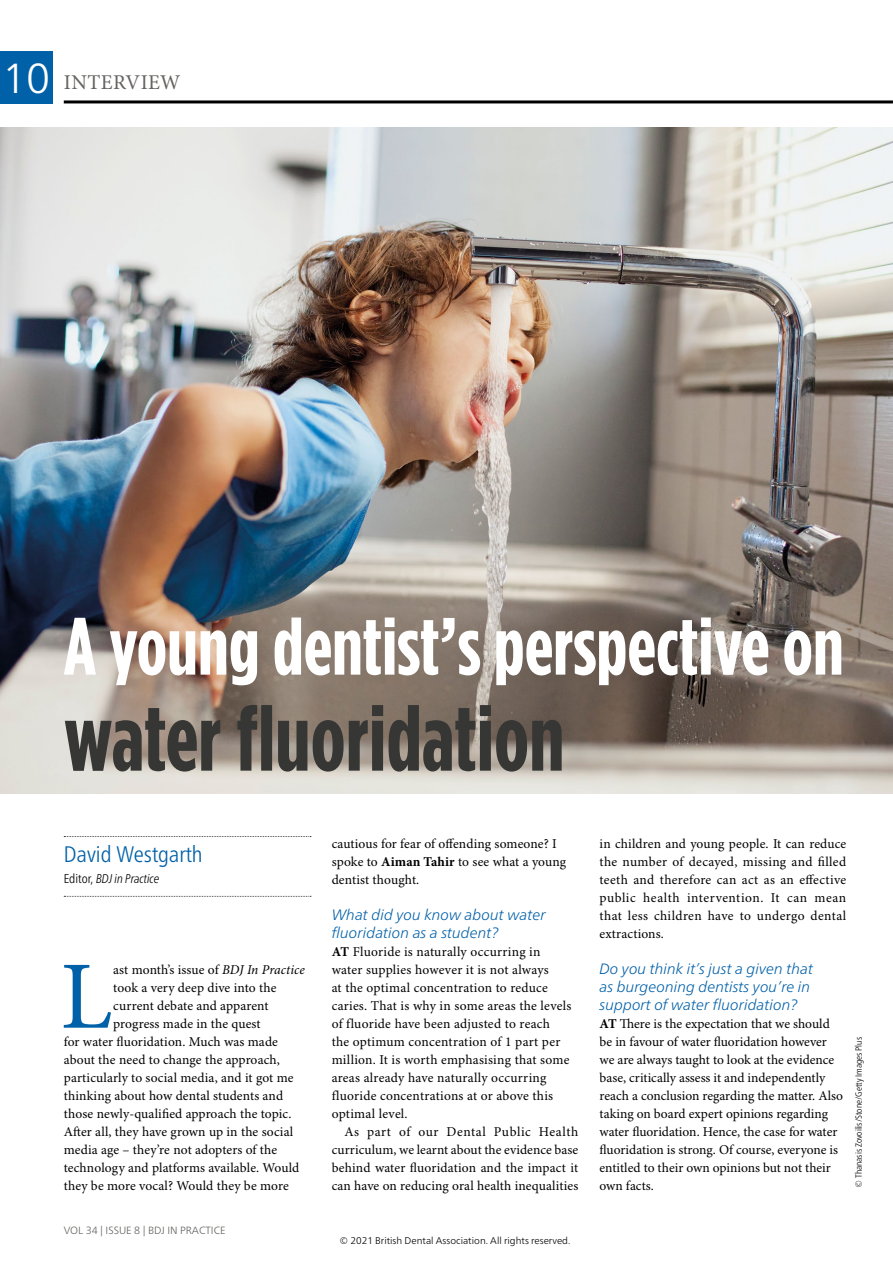
<style>
.page{position:relative;width:893px;height:1263px;background:#fff}
.page>*{position:absolute;margin:0;border:0;box-sizing:border-box;transform-origin:0 0}
.Para_body_drop_cap{font:96.6px "Minion Pro";color:#0060a8}
.Title_headline_colou{font:700 93px "Gotham Condensed";color:#363634}
.Title_headline_colou-2{font:700 81px "Gotham Condensed";color:#fff}
.NoXML_page_numbers{font:300 42px "Frutiger Neue LT Pro";color:#fff}
.NoXML_author_name{font:300 condensed 22.5px "Frutiger Neue LT Pro";color:#0060a8}
.NoXML_category{font:21px "Minion Pro";letter-spacing:.015em;color:#656361}
.Para_Question_subhea{font:italic 300 15px/18px "Frutiger Neue LT Pro";color:#0060a8}
.Para_body_1st{font:13.5px/18px "Minion Pro";letter-spacing:.005em;color:#000}
.Para_body_drop_cap-2{font:13.5px/18px "Minion Pro";letter-spacing:.005em;color:#000}
.Para_body{font:13.5px/18px "Minion Pro";letter-spacing:.015em;color:#000;text-align:justify}
.Biography_author_job{font:italic 300 condensed 12.75px "Frutiger Neue LT Pro";color:#000}
.NoXML_footer{font:300 10.5px "Frutiger Neue LT Pro";color:#656361}
.NoXML_Hidden_for_Onl{font:300 9.75px "Frutiger Neue LT Pro";color:#000}
.Image_Source_credit{font:300 condensed 9px "Frutiger Neue LT Pro";color:#000}
.s1{font-style:normal}
.s2{font-style:italic}
.s3{font-weight:700}
</style>
<div class="page">
<img style="left:0;top:128px;width:893px;height:666px">
<div style="left:0;top:51px;width:52px;height:52px;background:#0060a8"></div>
<hr style="left:64px;top:100px;width:829px;height:3px;background:#000">
<svg style="left:64px;top:836px;width:247px;height:1px"></svg>
<svg style="left:64px;top:896px;width:247px;height:1px"></svg>
<p class="NoXML_page_numbers" style="left:2px;top:54px;width:50px">10</p>
<p class="NoXML_category" style="left:64px;top:70px;width:118px">INTERVIEW</p>
<p class="Title_headline_colou-2" style="left:64px;top:599px;width:781px">A young dentist’s perspective on</p>
<p class="Title_headline_colou" style="left:64px;top:683px;width:502px">water fluoridation</p>
<p class="NoXML_author_name" style="left:64px;top:841px;width:140px">David Westgarth</p>
<p class="Biography_author_job" style="left:64px;top:871px;width:97px"><span class="s1">Editor,</span> BDJ in Practice</p>
<p class="Para_body_drop_cap" style="left:60px;top:939px;width:53px">L</p>
<p class="Para_body_drop_cap-2" style="left:113px;top:961px;width:193px">ast month’s issue of <span class="s2">BDJ In Practice</span></p>
<p class="Para_body_drop_cap-2" style="left:113px;top:979px;width:165px">took a very deep dive into the</p>
<p class="Para_body_drop_cap-2" style="left:113px;top:997px;width:157px">current debate and apparent</p>
<p class="Para_body_drop_cap-2" style="left:113px;top:1015px;width:149px">progress made in the quest</p>
<p class="Para_body_drop_cap-2" style="left:64px;top:1033px;width:216px">for water fluoridation. Much was made</p>
<p class="Para_body_drop_cap-2" style="left:64px;top:1051px;width:218px">about the need to change the approach,</p>
<p class="Para_body_drop_cap-2" style="left:64px;top:1069px;width:231px">particularly to social media, and it got me</p>
<p class="Para_body_drop_cap-2" style="left:64px;top:1087px;width:221px">thinking about how dental students and</p>
<p class="Para_body_drop_cap-2" style="left:64px;top:1105px;width:229px">those newly-qualified approach the topic.</p>
<p class="Para_body_drop_cap-2" style="left:64px;top:1123px;width:231px">After all, they have grown up in the social</p>
<p class="Para_body_drop_cap-2" style="left:64px;top:1141px;width:215px">media age – they’re not adopters of the</p>
<p class="Para_body_drop_cap-2" style="left:64px;top:1159px;width:237px">technology and platforms available. Would</p>
<p class="Para_body_drop_cap-2" style="left:64px;top:1177px;width:226px">they be more vocal? Would they be more</p>
<p class="NoXML_footer" style="left:64px;top:1224px;width:163px">VOL 34 | ISSUE 8 | BDJ IN PRACTICE</p>
<p class="Para_body_drop_cap-2" style="left:332px;top:835px;width:236px">cautious for fear of offending someone? I spoke to <span class="s3">Aiman Tahir</span> to see what a young dentist thought.</p>
<p class="Para_Question_subhea" style="left:332px;top:905px;width:215px">What did you know about water fluoridation as a student?</p>
<p class="Para_body_1st" style="left:332px;top:943px;width:241px"><span class="s3">AT</span> Fluoride is naturally occurring in water supplies however it is not always<br>at the optimal concentration to reduce caries. That is why in some areas the levels of fluoride have been adjusted to reach<br>the optimum concentration of 1 part per million. It is worth emphasising that some areas already have naturally occurring fluoride concentrations at or above this optimal level.</p>
<p class="Para_body" style="left:332px;top:1123px;width:248px;text-indent:13px">As part of our Dental Public Health curriculum, we learnt about the evidence base behind water fluoridation and the impact it can have on reducing oral health inequalities</p>
<p class="NoXML_Hidden_for_Onl" style="left:340px;top:1234px;width:232px">© 2021 British Dental Association. All rights reserved.</p>
<p class="Para_body" style="left:600px;top:835px;width:248px">in children and young people. It can reduce the number of decayed, missing and filled teeth and therefore can act as an effective public health intervention. It can mean that less children have to undergo dental extractions.</p>
<p class="Para_Question_subhea" style="left:600px;top:959px;width:215px">Do you think it’s just a given that as burgeoning dentists you’re in support of water fluoridation?</p>
<p class="Para_body_1st" style="left:600px;top:1015px;width:245px"><span class="s3">AT</span> There is the expectation that we should be in favour of water fluoridation however we are always taught to look at the evidence base, critically assess it and independently reach a conclusion regarding the matter. Also taking on board expert opinions regarding water fluoridation. Hence, the case for water fluoridation is strong. Of course, everyone is entitled to their own opinions but not their own facts.</p>
<p class="Image_Source_credit" style="left:853px;top:1188px;width:153px;rotate:-90deg">© Thanasis Zovoilis/Stone/Getty Images Plus</p>
</div>
